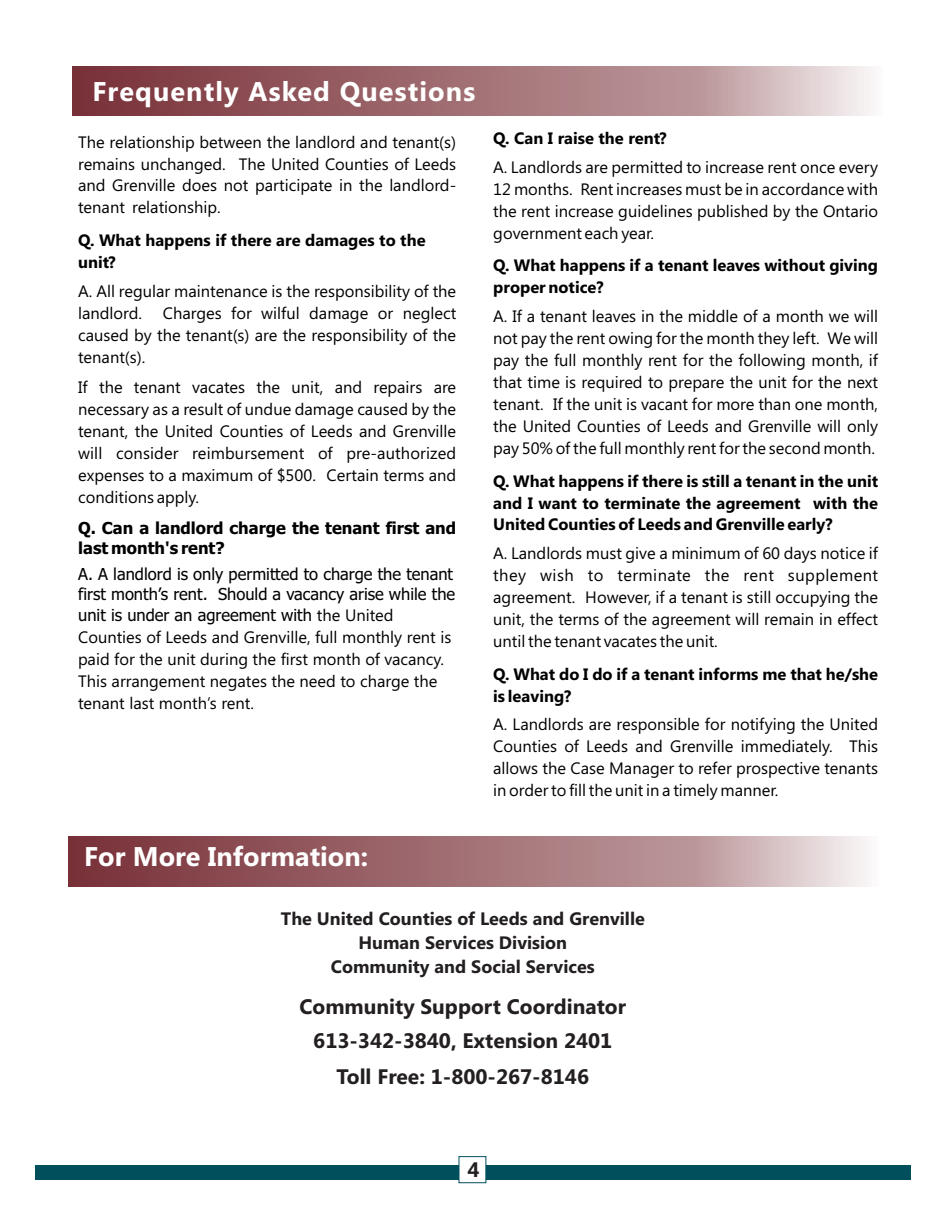
<style>
.page{position:relative;width:945px;height:1215px;background:#fff}
.page>*{position:absolute;margin:0;border:0;box-sizing:border-box;transform-origin:0 0}
.t1{font:700 27px "Segoe UI";letter-spacing:.04em;color:#fff}
.t2{font:700 27px "Segoe UI";color:#fff}
.t3{font:700 21px/33.5px "Segoe UI";color:#231f20;text-align:center}
.t4{font:700 18px/24px "Segoe UI";color:#231f20;text-align:center}
.t5{font:16.5px/21.9px "Segoe UI";color:#000;text-align:justify}
.t6{font:700 16.5px/21.9px "Segoe UI";color:#000}
.t7{font:700 16.5px/20px "Tahoma";color:#000}
.s1{font-family:"Tahoma"}
</style>
<div class="page">
<div style="left:35px;top:1166px;width:875px;height:14px;background:#004f5c"></div>
<svg style="left:73px;top:66px;width:797px;height:50px;background:#a6787c"></svg>
<svg style="left:68px;top:837px;width:798px;height:49px;background:#a6777c"></svg>
<div style="left:459px;top:1156px;width:27px;height:27px;background:#fff;border:1px solid #004f5c"></div>
<h1 class="t1" style="left:92px;top:81px;width:384px">Frequently Asked Questions</h1>
<p class="t5" style="left:78px;top:132px;width:380px">The relationship between the landlord and tenant(s) remains unchanged. The United Counties of Leeds and Grenville does not participate in the landlord&shy;tenant relationship.</p>
<h2 class="t6" style="left:78px;top:231px;width:349px">Q. What happens if there are damages to the unit?</h2>
<p class="t5" style="left:78px;top:282px;width:380px">A. All regular maintenance is the responsibility of the landlord.</p>
<p class="t5" style="left:78px;top:304px;width:380px;text-indent:85px">Charges for wilful damage or neglect caused by the tenant(s) are the responsibility of the tenant(s).</p>
<p class="t5" style="left:78px;top:378px;width:380px">If the tenant vacates the unit, and repairs are necessary as a result of undue damage caused by the tenant, the United Counties of Leeds and Grenville will consider reimbursement of pre-authorized expenses to a maximum of $500. Certain terms and conditions apply.</p>
<h2 class="t7" style="left:78px;top:520px;width:380px">Q. Can a landlord charge the tenant first and last month's rent?</h2>
<p class="t5" style="left:78px;top:565px;width:379px;line-height:21.5px;text-align:left"><span class="s1">A. A landlord is only permitted to charge the tenant first month’s rent. Should a vacancy arise while the unit is under an agreement with</span> the United Counties of Leeds and Grenville, full monthly rent is paid for the unit during the first month of vacancy.<br>This arrangement negates the need to charge the tenant last month’s rent.</p>
<h2 class="t2" style="left:84px;top:846px;width:285px">For More Information:</h2>
<h2 class="t6" style="left:493px;top:129px;width:175px">Q. Can I raise the rent?</h2>
<p class="t5" style="left:493px;top:158px;width:386px">A. Landlords are permitted to increase rent once every 12 months. Rent increases must be in accordance with the rent increase guidelines published by the Ontario government each year.</p>
<h2 class="t6" style="left:493px;top:256px;width:386px">Q. What happens if a tenant leaves without giving proper notice?</h2>
<p class="t5" style="left:493px;top:307px;width:386px">A. If a tenant leaves in the middle of a month we will not pay the rent owing for the month they left. We will pay the full monthly rent for the following month, if that time is required to prepare the unit for the next tenant. If the unit is vacant for more than one month, the United Counties of Leeds and Grenville will only pay 50% of the full monthly rent for the second month.</p>
<h2 class="t6" style="left:493px;top:471px;width:386px;text-align:justify">Q. What happens if there is still a tenant in the unit and I want to terminate the agreement with the United Counties of Leeds and Grenville early?</h2>
<p class="t5" style="left:493px;top:544px;width:386px">A. Landlords must give a minimum of 60 days notice if they wish to terminate the rent supplement agreement. However, if a tenant is still occupying the unit, the terms of the agreement will remain in effect until the tenant vacates the unit.</p>
<h2 class="t6" style="left:493px;top:664px;width:386px">Q. What do I do if a tenant informs me that he/she is leaving?</h2>
<p class="t5" style="left:493px;top:715px;width:386px">A. Landlords are responsible for notifying the United Counties of Leeds and Grenville immediately. This allows the Case Manager to refer prospective tenants in order to fill the unit in a timely manner.</p>
<p class="t4" style="left:281px;top:909px;width:366px">The United Counties of Leeds and Grenville<br>Human Services Division<br>Community and Social Services</p>
<p class="t3" style="left:299px;top:992px;width:328px">Community Support Coordinator<br>613-342-3840, Extension 2401</p>
<p class="t3" style="left:336px;top:1062px;width:254px">Toll Free: 1-800-267-8146</p>
<p class="t3" style="left:467px;top:1155px;width:14px">4</p>
</div>
